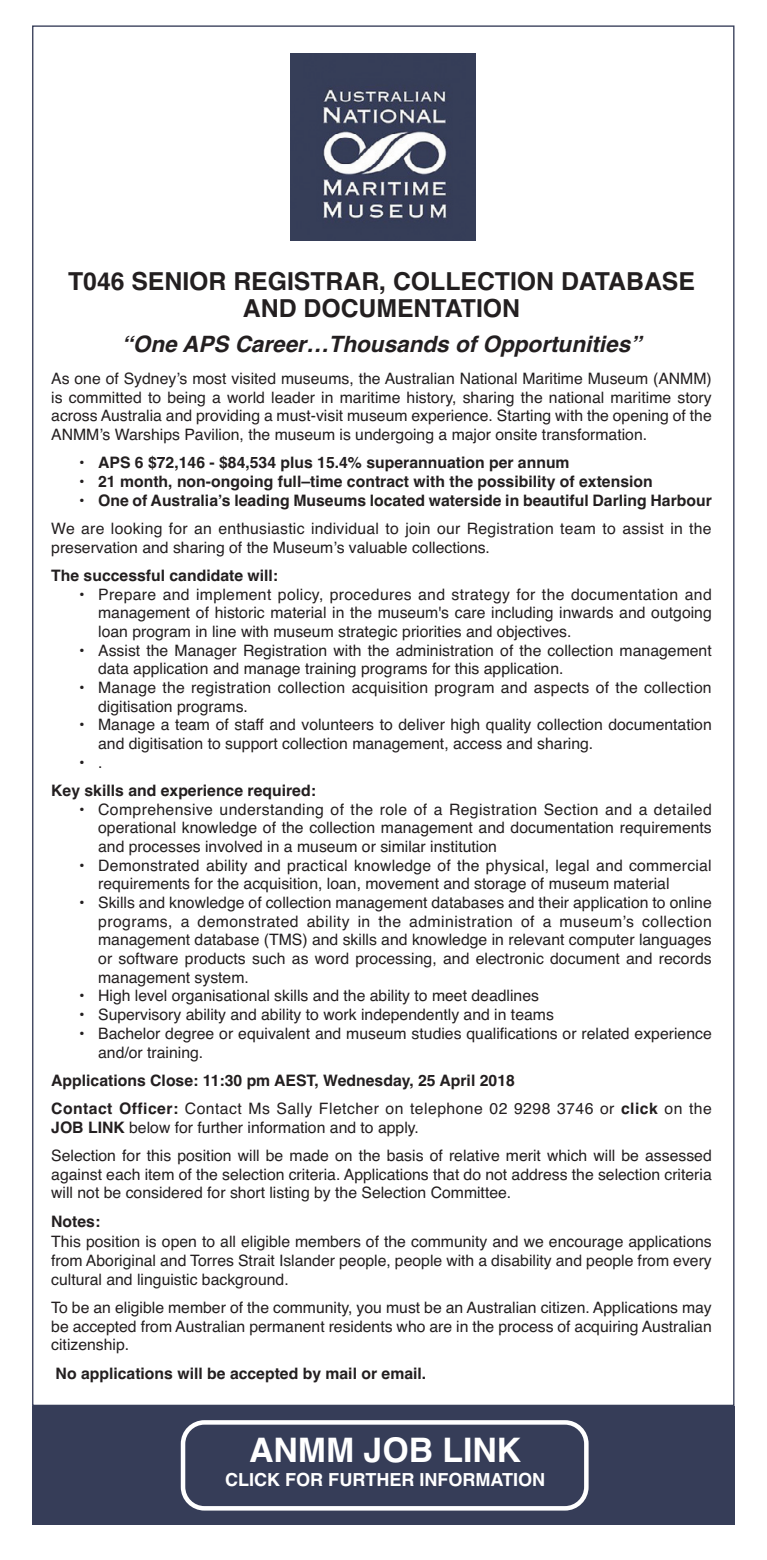
<style>
.page{position:relative;width:767px;height:1560px;background:#fff}
.page>*{position:absolute;margin:0;border:0;box-sizing:border-box;transform-origin:0 0}
.t1{font:700 33.75px "Helvetica";color:#fff}
.t2{font:700 24.75px/27px "Helvetica";color:#231f20;text-align:center}
.t3{font:italic 700 22.5px "Helvetica";color:#231f20}
.t4{font:700 18px "Helvetica";color:#fff}
.t5{font:15.75px/18.7px "Helvetica";color:#231f20}
.t6{font:700 15.75px/28.3px "Helvetica";color:#231f20}
.s1{font-weight:400}
.s2{font-weight:700}
</style>
<div class="page">
<img style="left:290px;top:53px;width:185px;height:187px">
<div style="left:32px;top:1406px;width:702px;height:118px;background:#363d58"></div>
<svg style="left:181px;top:1420px;width:407px;height:90px"></svg>
<h2 class="t2" style="left:68px;top:270px;width:628px">T046 SENIOR REGISTRAR, COLLECTION DATABASE<br>AND DOCUMENTATION</h2>
<h3 class="t3" style="left:121px;top:335px;width:521px">“One APS Career…Thousands of Opportunities”</h3>
<p class="t5" style="left:51px;top:371px;width:661px;text-align:justify">As one of Sydney’s most visited museums, the Australian National Maritime Museum (ANMM) is committed to being a world leader in maritime history, sharing the national maritime story across Australia and providing a must-visit museum experience. Starting with the opening of the ANMM’s Warships Pavilion, the museum is undergoing a major onsite transformation.</p>
<p class="t6" style="left:79px;top:450px;width:492px">• APS 6 $72,146 - $84,534 plus 15.4% superannuation per annum</p>
<p class="t6" style="left:79px;top:469px;width:575px">• 21 month, non-ongoing full–time contract with the possibility of extension</p>
<p class="t6" style="left:79px;top:487px;width:634px">• One of Australia’s leading Museums located waterside in beautiful Darling Harbour</p>
<p class="t5" style="left:51px;top:521px;width:661px">We are looking for an enthusiastic individual to join our Registration team to assist in the preservation and sharing of the Museum’s valuable collections.</p>
<p class="t6" style="left:51px;top:563px;width:228px">The successful candidate will:</p>
<p class="t5" style="left:98px;top:586px;width:614px;text-align:justify;text-indent:-19px">• Prepare and implement policy, procedures and strategy for the documentation and management of historic material in the museum's care including inwards and outgoing loan program in line with museum strategic priorities and objectives.</p>
<p class="t5" style="left:98px;top:642px;width:614px;text-indent:-19px">• Assist the Manager Registration with the administration of the collection management data application and manage training programs for this application.</p>
<p class="t5" style="left:98px;top:679px;width:614px;text-indent:-19px">• Manage the registration collection acquisition program and aspects of the collection digitisation programs.</p>
<p class="t5" style="left:98px;top:717px;width:614px;text-indent:-19px">• Manage a team of staff and volunteers to deliver high quality collection documentation and digitisation to support collection management, access and sharing.</p>
<p class="t5" style="left:79px;top:754px;width:25px">• .</p>
<p class="t6" style="left:51px;top:778px;width:266px">Key skills and experience required:</p>
<p class="t5" style="left:98px;top:801px;width:614px;text-align:justify;text-indent:-19px">• Comprehensive understanding of the role of a Registration Section and a detailed operational knowledge of the collection management and documentation requirements and processes involved in a museum or similar institution</p>
<p class="t5" style="left:98px;top:857px;width:614px;text-indent:-19px">• Demonstrated ability and practical knowledge of the physical, legal and commercial requirements for the acquisition, loan, movement and storage of museum material</p>
<p class="t5" style="left:98px;top:894px;width:614px;text-align:justify;text-indent:-19px">• Skills and knowledge of collection management databases and their application to online programs, a demonstrated ability in the administration of a museum’s collection management database (TMS) and skills and knowledge in relevant computer languages or software products such as word processing, and electronic document and records management system.</p>
<p class="t5" style="left:79px;top:988px;width:461px">• High level organisational skills and the ability to meet deadlines</p>
<p class="t5" style="left:79px;top:1007px;width:476px">• Supervisory ability and ability to work independently and in teams</p>
<p class="t5" style="left:98px;top:1025px;width:614px;text-indent:-19px">• Bachelor degree or equivalent and museum studies qualifications or related experience and/or training.</p>
<p class="t6" style="left:51px;top:1067px;width:661px">Applications Close: 11:30 pm AEST, Wednesday, 25 April 2018<br>Contact Officer: <span class="s1">Contact Ms Sally Fletcher on telephone 02 9298 3746 or</span> click <span class="s1">on the</span></p>
<p class="t5" style="left:51px;top:1114px;width:661px;line-height:28.3px"><span class="s2">JOB LINK</span> below for further information and to apply.<br>Selection for this position will be made on the basis of relative merit which will be assessed</p>
<p class="t5" style="left:51px;top:1166px;width:661px">against each item of the selection criteria. Applications that do not address the selection criteria will not be considered for short listing by the Selection Committee.</p>
<p class="t6" style="left:51px;top:1208px;width:50px">Notes:</p>
<p class="t5" style="left:51px;top:1234px;width:661px;text-align:justify">This position is open to all eligible members of the community and we encourage applications from Aboriginal and Torres Strait Islander people, people with a disability and people from every cultural and linguistic background.</p>
<p class="t5" style="left:51px;top:1299px;width:661px;text-align:justify">To be an eligible member of the community, you must be an Australian citizen. Applications may be accepted from Australian permanent residents who are in the process of acquiring Australian citizenship.</p>
<p class="t6" style="left:56px;top:1360px;width:372px">No applications will be accepted by mail or email.</p>
<h1 class="t1" style="left:249px;top:1437px;width:273px">ANMM JOB LINK</h1>
<p class="t4" style="left:225px;top:1473px;width:321px">CLICK FOR FURTHER INFORMATION</p>
</div>
